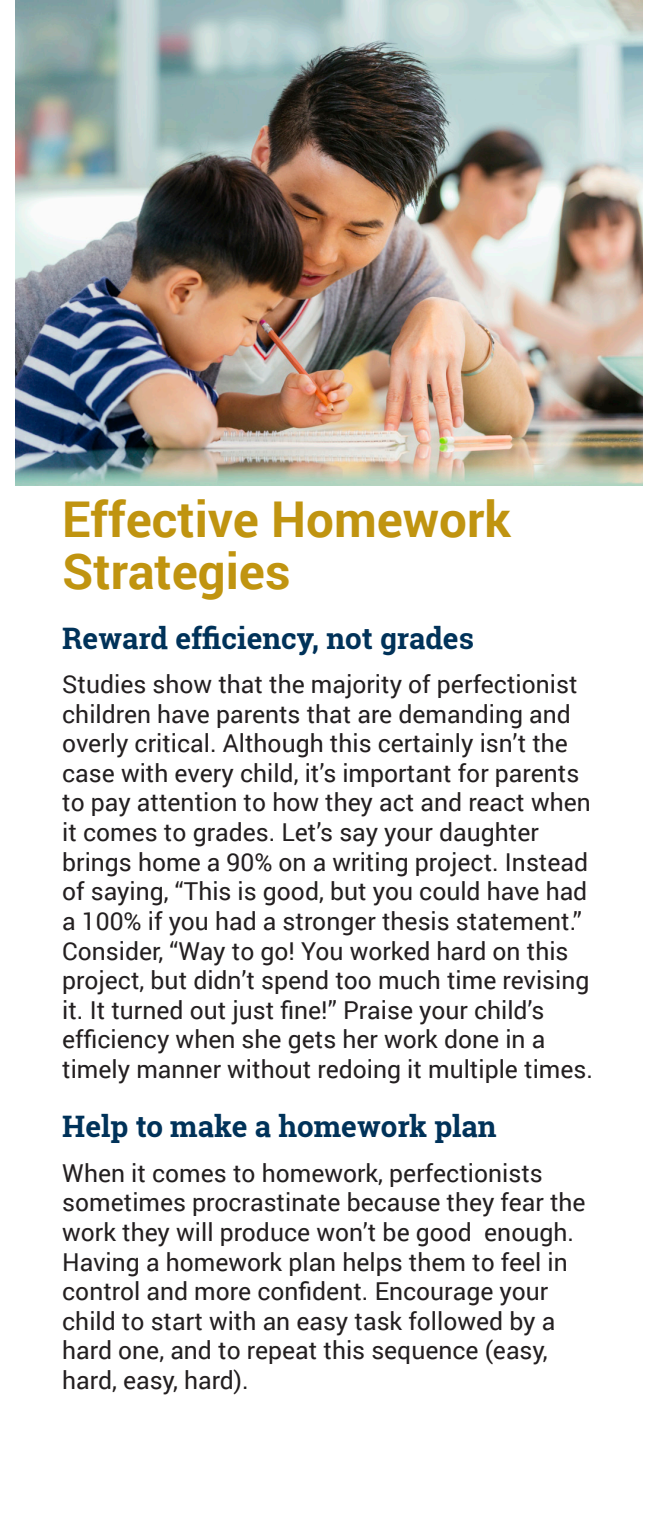
<style>
.page{position:relative;width:659px;height:1530px;background:#fff}
.page>*{position:absolute;margin:0;border:0;box-sizing:border-box;transform-origin:0 0}
.t1{font:700 49.25px/51.8px "Roboto";color:#c09410}
.t2{font:700 29.5px "Roboto Slab";color:#003259}
.t3{font:24.75px/29.5px "Roboto";color:#231f20}
</style>
<div class="page">
<img style="left:15px;top:0;width:628px;height:486px">
<p class="t1" style="left:62px;top:492px;width:450px">Effective Homework<br>Strategies</p>
<p class="t2" style="left:62px;top:618px;width:413px">Reward efficiency, not grades</p>
<p class="t3" style="left:62px;top:668px;width:532px">Studies show that the majority of perfectionist children have parents that are demanding and overly critical. Although this certainly isn’t the case with every child, it’s important for parents to pay attention to how they act and react when it comes to grades. Let’s say your daughter brings home a 90% on a writing project. Instead of saying, “This is good, but you could have had a 100% if you had a stronger thesis statement.” Consider, “Way to go! You worked hard on this project, but didn’t spend too much time revising it. It turned out just fine!” Praise your child’s efficiency when she gets her work done in a timely manner without redoing it multiple times.</p>
<p class="t2" style="left:62px;top:1106px;width:436px">Help to make a homework plan</p>
<p class="t3" style="left:62px;top:1157px;width:525px">When it comes to homework, perfectionists sometimes procrastinate because they fear the work they will produce won’t be good enough.<br>Having a homework plan helps them to feel in control and more confident. Encourage your child to start with an easy task followed by a hard one, and to repeat this sequence (easy, hard, easy, hard).</p>
</div>
